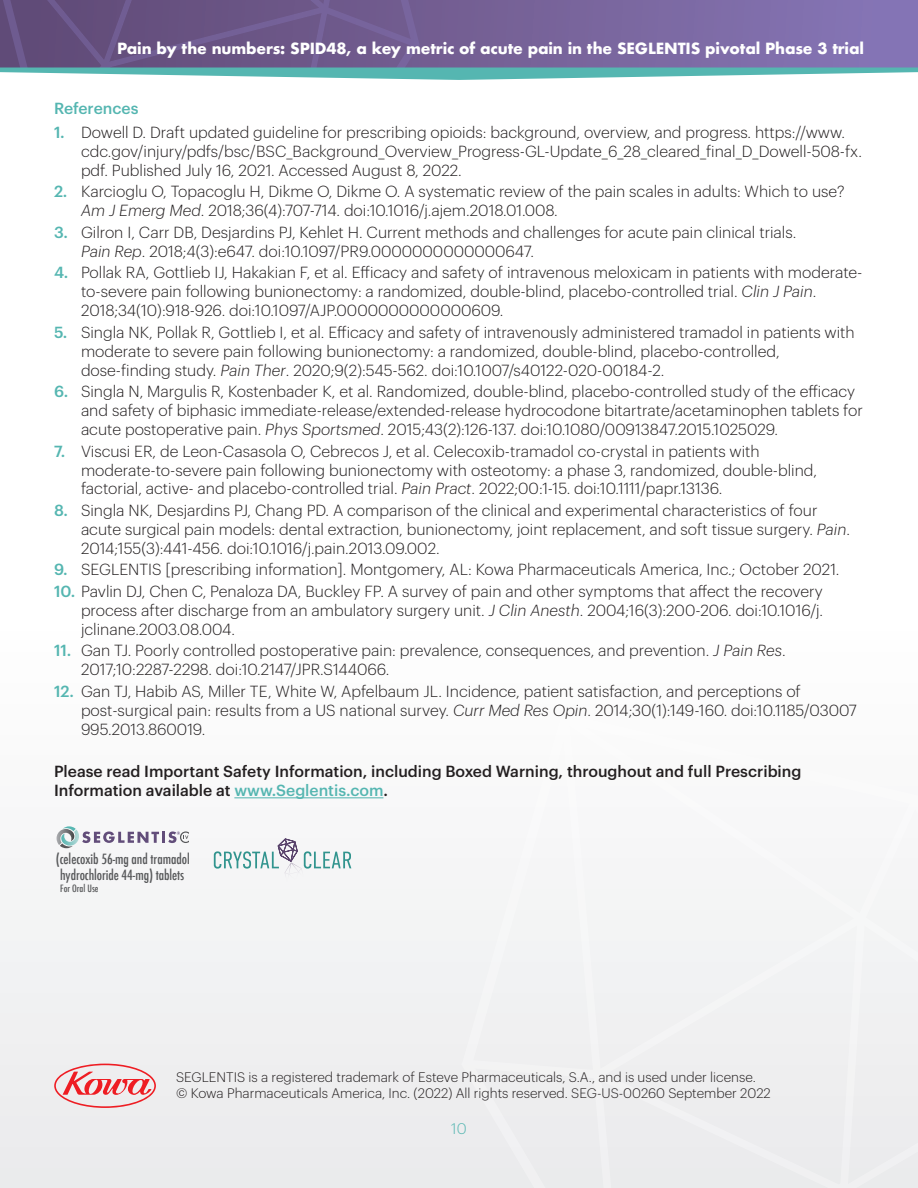
<style>
.page{position:relative;width:918px;height:1188px;background:#fff}
.page>*{position:absolute;margin:0;border:0;box-sizing:border-box;transform-origin:0 0}
.t1{font:300 15.75px/18.9px "Graphik";color:#231f20}
.ISI_Header{font:500 15.75px/18.9px "Graphik";color:#231f20}
.Figure_Title{font:500 15.75px "Graphik";color:#55b6b1}
.t2{font:700 15px "Futura";letter-spacing:-.01em;color:#fff}
.t3{font:300 15px "Graphik";color:#55b6b1}
.t4{font:500 condensed 13.8px "Futura";letter-spacing:-.005em;color:#57585a}
.t5{font:300 13.5px "Graphik";color:#231f20}
.t6{font:500 condensed 9.9px "Futura";color:#57585a}
.s1{font-weight:500;color:#55b6b1}
.s2{font-style:italic}
.s3{color:#55b6b1}
</style>
<div class="page">
<div style="left:0;top:797px;width:461px;height:391px;background:#f0f1f2"></div>
<div style="left:468px;top:889px;width:450px;height:299px;background:#f0f0f1"></div>
<svg style="left:0;top:0;width:918px;height:80px;background:#77709d"></svg>
<hr style="left:234px;top:797px;width:149px;height:1px;background:#55b6b1">
<svg style="left:54px;top:1064px;width:102px;height:44px;background:#edb9bc"></svg>
<svg style="left:214px;top:838px;width:137px;height:43px"></svg>
<svg style="left:57px;top:826px;width:132px;height:22px"></svg>
<p class="t2" style="left:117px;top:38px;width:748px">Pain by the numbers: SPID48, a key metric of acute pain in the SEGLENTIS pivotal Phase 3 trial</p>
<p class="Figure_Title" style="left:54px;top:96px;width:86px">References</p>
<p class="t1" style="left:81px;top:122px;width:782px;text-indent:-27px"><span class="s1">1.</span> Dowell D. Draft updated guideline for prescribing opioids: background, overview, and progress. https://www. cdc.gov/injury/pdfs/bsc/BSC_Background_Overview_Progress-GL-Update_6_28_cleared_final_D_Dowell-508-fx. pdf. Published July 16, 2021. Accessed August 8, 2022.</p>
<p class="t1" style="left:81px;top:181px;width:765px;text-indent:-27px"><span class="s1">2.</span> Karcioglu O, Topacoglu H, Dikme O, Dikme O. A systematic review of the pain scales in adults: Which to use?<br><span class="s2">Am J Emerg Med</span>. 2018;36(4):707-714. doi:10.1016/j.ajem.2018.01.008.</p>
<p class="t1" style="left:81px;top:222px;width:717px;text-indent:-27px"><span class="s1">3.</span> Gilron I, Carr DB, Desjardins PJ, Kehlet H. Current methods and challenges for acute pain clinical trials.<br><span class="s2">Pain Rep</span>. 2018;4(3):e647. doi:10.1097/PR9.0000000000000647.</p>
<p class="t1" style="left:81px;top:262px;width:783px;text-indent:-27px"><span class="s1">4.</span> Pollak RA, Gottlieb IJ, Hakakian F, et al. Efficacy and safety of intravenous meloxicam in patients with moderate&shy;to-severe pain following bunionectomy: a randomized, double-blind, placebo-controlled trial. <span class="s2">Clin J Pain</span>.<br>2018;34(10):918-926. doi:10.1097/AJP.0000000000000609.</p>
<p class="t1" style="left:81px;top:321px;width:775px;text-indent:-27px"><span class="s1">5.</span> Singla NK, Pollak R, Gottlieb I, et al. Efficacy and safety of intravenously administered tramadol in patients with moderate to severe pain following bunionectomy: a randomized, double-blind, placebo-controlled, dose-finding study. <span class="s2">Pain Ther</span>. 2020;9(2):545-562. doi:10.1007/s40122-020-00184-2.</p>
<p class="t1" style="left:81px;top:381px;width:783px;text-indent:-27px"><span class="s1">6.</span> Singla N, Margulis R, Kostenbader K, et al. Randomized, double-blind, placebo-controlled study of the efficacy and safety of biphasic immediate-release/extended-release hydrocodone bitartrate/acetaminophen tablets for acute postoperative pain. <span class="s2">Phys Sportsmed</span>. 2015;43(2):126-137. doi:10.1080/00913847.2015.1025029.</p>
<p class="t1" style="left:81px;top:440px;width:738px;text-indent:-27px"><span class="s1">7.</span> Viscusi ER, de Leon-Casasola O, Cebrecos J, et al. Celecoxib-tramadol co-crystal in patients with moderate-to-severe pain following bunionectomy with osteotomy: a phase 3, randomized, double-blind, factorial, active- and placebo-controlled trial. <span class="s2">Pain Pract</span>. 2022;00:1-15. doi:10.1111/papr.13136.</p>
<p class="t1" style="left:81px;top:500px;width:771px;text-indent:-27px"><span class="s1">8.</span> Singla NK, Desjardins PJ, Chang PD. A comparison of the clinical and experimental characteristics of four acute surgical pain models: dental extraction, bunionectomy, joint replacement, and soft tissue surgery. <span class="s2">Pain</span>.<br>2014;155(3):441-456. doi:10.1016/j.pain.2013.09.002.</p>
<p class="t1" style="left:54px;top:559px;width:787px"><span class="s1">9.</span> SEGLENTIS [prescribing information]. Montgomery, AL: Kowa Pharmaceuticals America, Inc.; October 2021.</p>
<p class="t1" style="left:81px;top:581px;width:744px;text-align:justify;text-indent:-27px"><span class="s1">10.</span> Pavlin DJ, Chen C, Penaloza DA, Buckley FP. A survey of pain and other symptoms that affect the recovery process after discharge from an ambulatory surgery unit. <span class="s2">J Clin Anesth</span>. 2004;16(3):200-206. doi:10.1016/j. jclinane.2003.08.004.</p>
<p class="t1" style="left:81px;top:640px;width:706px;text-indent:-27px"><span class="s1">11.</span> Gan TJ. Poorly controlled postoperative pain: prevalence, consequences, and prevention. <span class="s2">J Pain Res</span>.<br>2017;10:2287-2298. doi:10.2147/JPR.S144066.</p>
<p class="t1" style="left:81px;top:681px;width:777px;text-indent:-27px"><span class="s1">12.</span> Gan TJ, Habib AS, Miller TE, White W, Apfelbaum JL. Incidence, patient satisfaction, and perceptions of post-surgical pain: results from a US national survey. <span class="s2">Curr Med Res Opin</span>. 2014;30(1):149-160. doi:10.1185/03007<br>995.2013.860019.</p>
<p class="ISI_Header" style="left:54px;top:761px;width:749px">Please read Important Safety Information, including Boxed Warning, throughout and full Prescribing<br>Information available at <span class="s3">www.Seglentis.com</span>.</p>
<p class="t4" style="left:56px;top:850px;width:135px">(celecoxib 56-mg and tramadol</p>
<p class="t4" style="left:60px;top:866px;width:126px">hydrochloride 44-mg) tablets</p>
<p class="t6" style="left:60px;top:882px;width:40px">For Oral Use</p>
<p class="t5" style="left:176px;top:1067px;width:581px">SEGLENTIS is a registered trademark of Esteve Pharmaceuticals, S.A., and is used under license.</p>
<p class="t5" style="left:176px;top:1084px;width:596px">© Kowa Pharmaceuticals America, Inc. (2022) All rights reserved. SEG-US-00260 September 2022</p>
<p class="t3" style="left:451px;top:1118px;width:17px">10</p>
</div>
